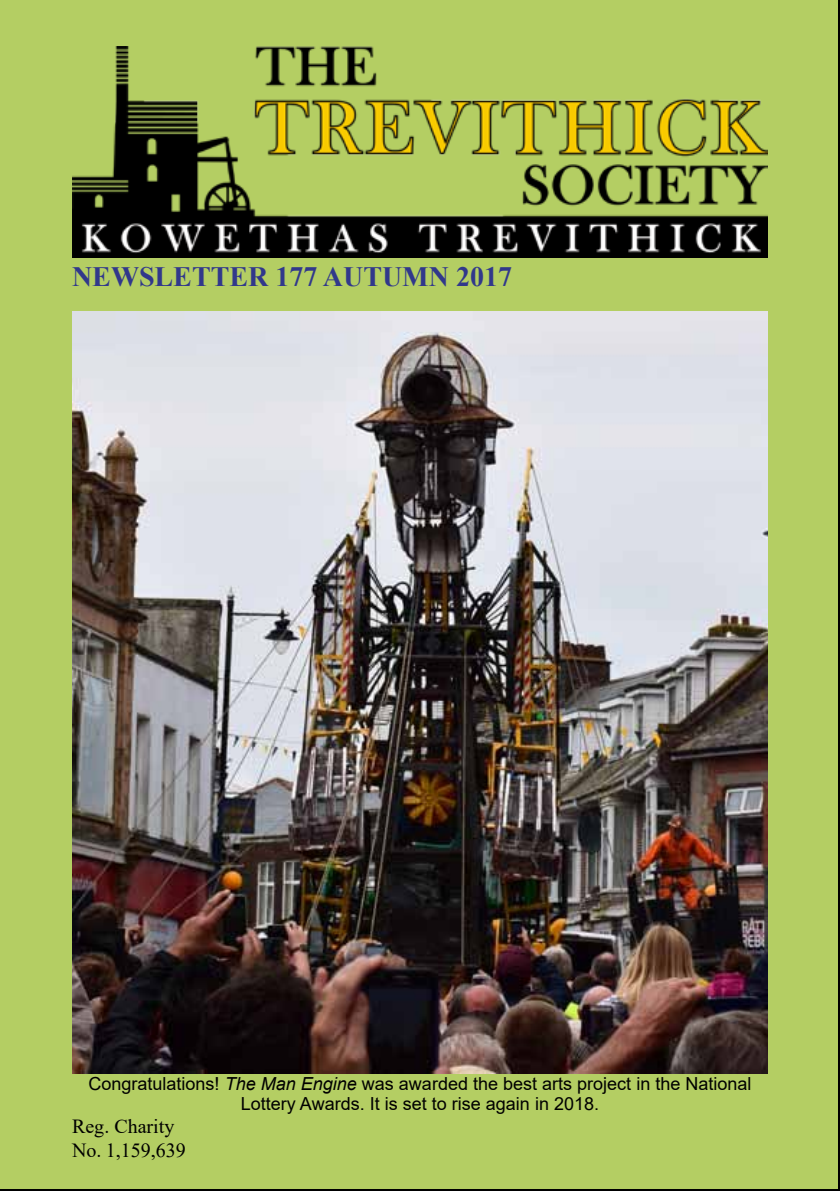
<style>
.page{position:relative;width:840px;height:1191px;background:#fff}
.page>*{position:absolute;margin:0;border:0;box-sizing:border-box;transform-origin:0 0}
.t1{font:700 28px "Times New Roman";color:#31388b}
.t2{font:20px/24px "Times New Roman";color:#000}
.t3{font:18px/20px "Arial";color:#000;text-align:center}
.s1{font-style:italic}
</style>
<div class="page">
<div style="left:0;top:0;width:839px;height:1191px;background:#b4ce63"></div>
<img style="left:72px;top:46px;width:694px;height:211px">
<img style="left:72px;top:312px;width:695px;height:761px">
<h1 class="t1" style="left:72px;top:256px;width:441px">NEWSLETTER 177 AUTUMN 2017</h1>
<p class="t3" style="left:88px;top:1073px;width:664px">Congratulations! <span class="s1">The Man Engine</span> was awarded the best arts project in the National<br>Lottery Awards. It is set to rise again in 2018.</p>
<p class="t2" style="left:72px;top:1113px;width:115px">Reg. Charity<br>No. 1,159,639</p>
</div>
